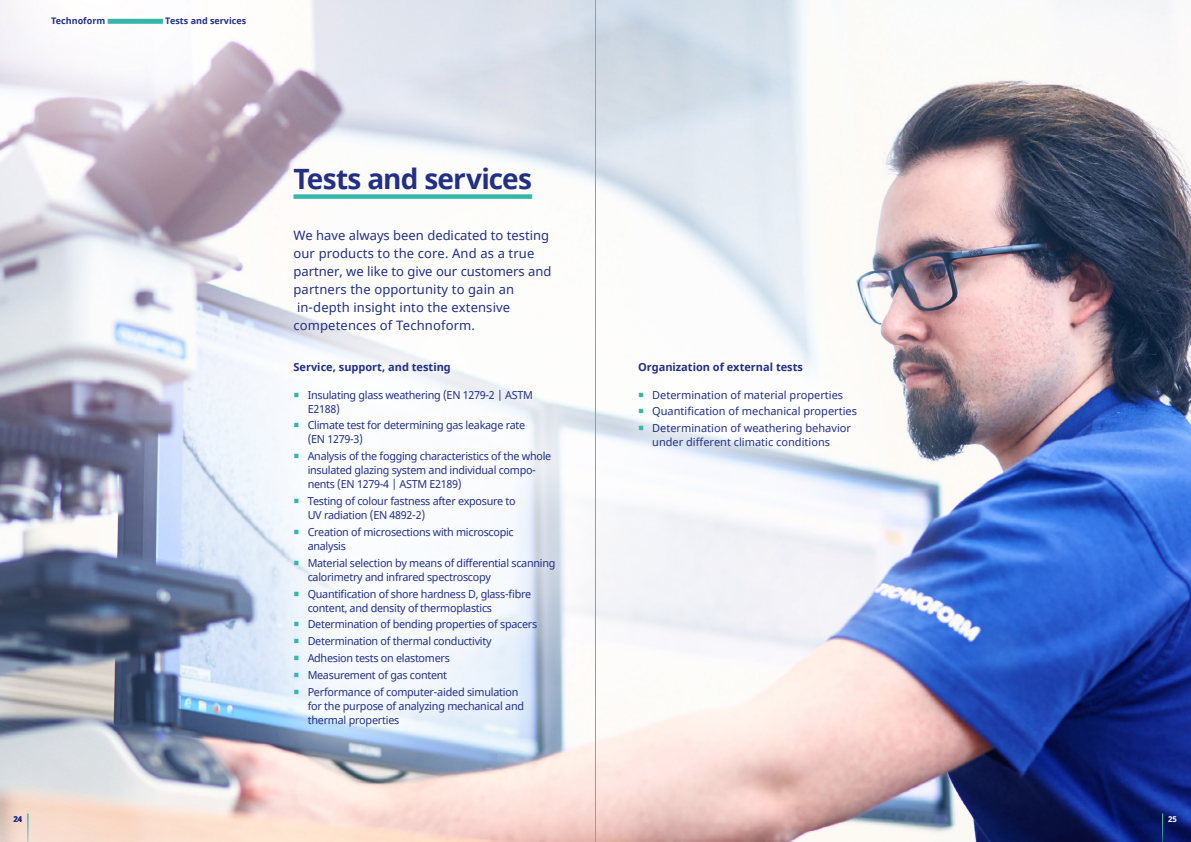
<style>
.page{position:relative;width:1191px;height:842px;background:#fff}
.page>*{position:absolute;margin:0;border:0;box-sizing:border-box;transform-origin:0 0}
.t1{font:700 28px "Noto Sans";letter-spacing:-.03em;color:#232f85}
.t2{font:13px/18px "Noto Sans";letter-spacing:.01em;color:#232f85}
.t3{font:11px/14px "Noto Sans";letter-spacing:-.025em;color:#232f85}
.t4{font:11px/16.8px "Noto Sans";color:#232f85}
.t5{font:700 11px "Noto Sans";color:#232f85}
.t6{font:700 9px "Noto Sans";color:#232f85}
.t7{font:700 8px "Noto Sans";color:#232f85}
.t8{font:700 8px "Noto Sans";color:#fff}
</style>
<div class="page">
<img style="left:0;top:0;width:1191px;height:842px">
<img style="left:105px;top:13px;width:889px;height:829px">
<svg style="left:111px;top:126px;width:518px;height:518px"></svg>
<div style="left:108px;top:19px;width:55px;height:5px;background:#35b6aa"></div>
<div style="left:244px;top:313px;width:359px;height:462px;background:#fff;opacity:.75"></div>
<div style="left:293px;top:194px;width:239px;height:5px;background:#35b6aa"></div>
<div style="left:589px;top:313px;width:315px;height:184px;background:#fff;opacity:.75"></div>
<svg style="left:1162px;top:814px;width:1px;height:28px"></svg>
<svg style="left:28px;top:814px;width:1px;height:28px"></svg>
<hr style="left:595px;top:0;width:1px;height:842px;background:#9c9c9d">
<svg style="left:294px;top:392px;width:4px;height:5px"></svg>
<svg style="left:294px;top:423px;width:4px;height:4px"></svg>
<svg style="left:294px;top:454px;width:4px;height:4px"></svg>
<svg style="left:294px;top:499px;width:4px;height:4px"></svg>
<svg style="left:294px;top:530px;width:4px;height:4px"></svg>
<svg style="left:294px;top:560px;width:4px;height:5px"></svg>
<svg style="left:294px;top:591px;width:4px;height:5px"></svg>
<svg style="left:294px;top:622px;width:4px;height:4px"></svg>
<svg style="left:294px;top:639px;width:4px;height:4px"></svg>
<svg style="left:294px;top:656px;width:4px;height:4px"></svg>
<svg style="left:294px;top:673px;width:4px;height:4px"></svg>
<svg style="left:294px;top:689px;width:4px;height:5px"></svg>
<svg style="left:639px;top:392px;width:4px;height:5px"></svg>
<svg style="left:639px;top:409px;width:4px;height:4px"></svg>
<svg style="left:639px;top:426px;width:4px;height:4px"></svg>
<p class="t6" style="left:51px;top:14px;width:56px">Technoform</p>
<p class="t6" style="left:165px;top:14px;width:82px">Tests and services</p>
<h1 class="t1" style="left:293px;top:159px;width:240px">Tests and services</h1>
<p class="t2" style="left:293px;top:227px;width:259px">We have always been dedicated to testing our products to the core. And as a true partner, we like to give our customers and partners the opportunity to gain an in-depth insight into the extensive competences of Technoform.</p>
<p class="t5" style="left:293px;top:359px;width:159px">Service, support, and testing</p>
<p class="t3" style="left:308px;top:388px;width:227px">Insulating glass weathering (EN 1279-2 | ASTM<br>E2188)</p>
<p class="t3" style="left:308px;top:419px;width:219px">Climate test for determining gas leakage rate (EN 1279-3)</p>
<p class="t3" style="left:308px;top:450px;width:245px">Analysis of the fogging characteristics of the whole insulated glazing system and individual compo&shy;nents (EN 1279-4 | ASTM E2189)</p>
<p class="t3" style="left:308px;top:494px;width:209px">Testing of colour fastness after exposure to<br>UV radiation (EN 4892-2)</p>
<p class="t3" style="left:308px;top:525px;width:208px">Creation of microsections with microscopic analysis</p>
<p class="t3" style="left:308px;top:556px;width:249px">Material selection by means of differential scanning calorimetry and infrared spectroscopy</p>
<p class="t3" style="left:308px;top:587px;width:225px">Quantification of shore hardness D, glass-fibre content, and density of thermoplastics</p>
<p class="t3" style="left:308px;top:616px;width:231px;line-height:16.8px">Determination of bending properties of spacers Determination of thermal conductivity Adhesion tests on elastomers<br>Measurement of gas content<br>Performance of computer-aided simulation</p>
<p class="t3" style="left:308px;top:699px;width:218px">for the purpose of analyzing mechanical and thermal properties</p>
<p class="t5" style="left:638px;top:359px;width:166px">Organization of external tests</p>
<p class="t4" style="left:652px;top:386px;width:206px">Determination of material properties<br>Quantification of mechanical properties<br>Determination of weathering behavior</p>
<p class="t4" style="left:652px;top:434px;width:179px">under different climatic conditions</p>
<p class="t7" style="left:14px;top:814px;width:10px">24</p>
<p class="t8" style="left:1168px;top:814px;width:10px">25</p>
</div>
